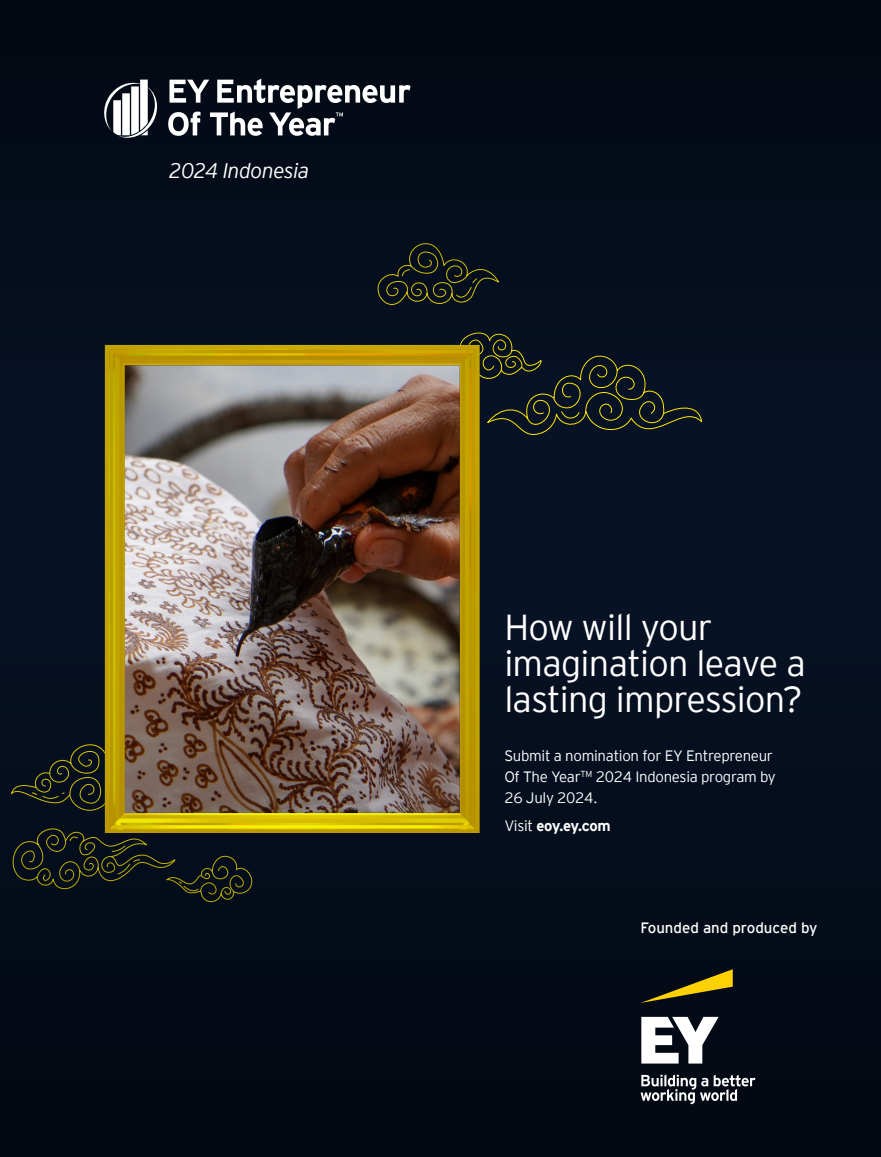
<style>
.page{position:relative;width:881px;height:1157px;background:#fff}
.page>*{position:absolute;margin:0;border:0;box-sizing:border-box;transform-origin:0 0}
.Headline_-_EY_Dark_Gray{font:300 36px/36px "EY Interstate";letter-spacing:-.02em;color:#fff}
.hash_2{font:italic 300 21px "EY Interstate";letter-spacing:-.02em;color:#fff}
.hash_2-2{font:300 15px/21px "EY Interstate";letter-spacing:-.02em;color:#fff}
.t1{font:15px "EY Interstate";color:#fff}
.hash_2-3{font:700 15px "EY Interstate";letter-spacing:-.03em;color:#fff}
.s1{font-weight:300}
</style>
<div class="page">
<div style="left:0;top:0;width:880px;height:1157px;background:#071224"></div>
<svg style="left:487px;top:395px;width:215px;height:40px"></svg>
<div style="left:0;top:0;width:880px;height:395px;background:#040d1a"></div>
<div style="left:0;top:623px;width:880px;height:534px;background:#040c19"></div>
<svg style="left:101px;top:80px;width:56px;height:61px"></svg>
<svg style="left:168px;top:79px;width:242px;height:57px"></svg>
<svg style="left:640px;top:1016px;width:115px;height:88px"></svg>
<svg style="left:641px;top:969px;width:91px;height:34px"></svg>
<img style="left:102px;top:339px;width:382px;height:493px">
<p class="hash_2" style="left:169px;top:156px;width:142px">2024 Indonesia</p>
<p class="Headline_-_EY_Dark_Gray" style="left:504px;top:607px;width:303px">How will your imagination leave a lasting impression?</p>
<p class="hash_2-2" style="left:504px;top:744px;width:273px">Submit a nomination for EY Entrepreneur<br>Of The Year<sup>TM</sup> 2024 Indonesia program by<br>26 July 2024.</p>
<p class="hash_2-3" style="left:504px;top:814px;width:108px"><span class="s1">Visit</span> eoy.ey.com</p>
<p class="t1" style="left:640px;top:917px;width:178px">Founded and produced by</p>
</div>
